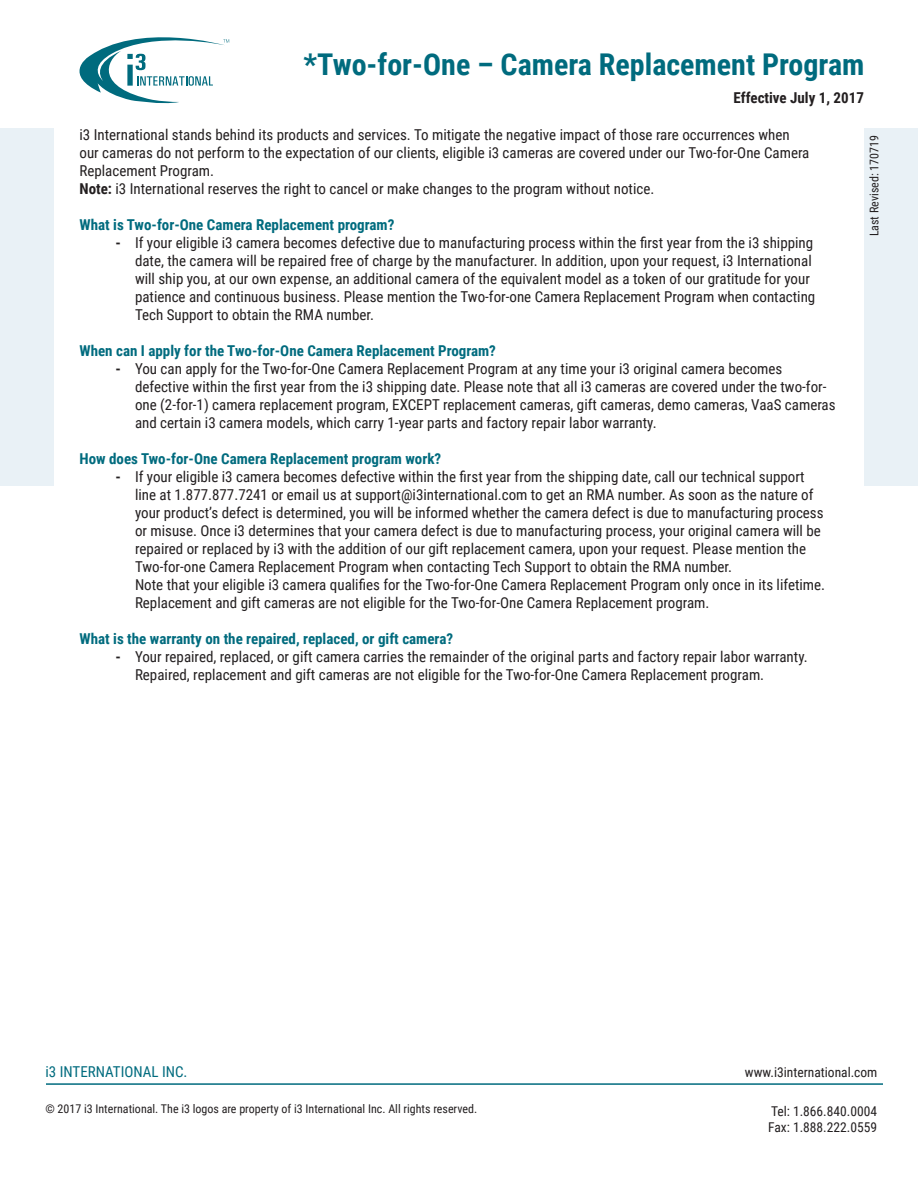
<style>
.page{position:relative;width:918px;height:1188px;background:#fff}
.page>*{position:absolute;margin:0;border:0;box-sizing:border-box;transform-origin:0 0}
.t1{font:700 30px "Roboto Condensed";color:#006b7e}
.Body{font:15px/18px "Roboto Condensed";color:#231f20}
.Body_Bold{font:700 15px "Roboto Condensed";color:#006b7e}
.t2{font:15px "Roboto Condensed";color:#006b7e}
.t3{font:700 15px "Roboto Condensed";color:#231f20}
.t4{font:13.5px/16.2px "Roboto Condensed";color:#231f20}
.t5{font:12px "Roboto Condensed";color:#231f20}
.s1{font-weight:700}
</style>
<div class="page">
<hr style="left:46px;top:1083px;width:837px;height:2px;background:#006b7e">
<svg style="left:79px;top:37px;width:150px;height:67px"></svg>
<div style="left:0;top:129px;width:54px;height:357px;background:#e9f1f6"></div>
<div style="left:864px;top:128px;width:54px;height:357px;background:#e9f1f6"></div>
<h1 class="t1" style="left:303px;top:43px;width:563px">*Two-for-One – Camera Replacement Program</h1>
<p class="t3" style="left:734px;top:87px;width:132px">Effective July 1, 2017</p>
<p class="Body" style="left:80px;top:125px;width:732px">i3 International stands behind its products and services. To mitigate the negative impact of those rare occurrences when our cameras do not perform to the expectation of our clients, eligible i3 cameras are covered under our Two-for-One Camera<br>Replacement Program.</p>
<p class="Body" style="left:80px;top:179px;width:576px"><span class="s1">Note:</span> i3 International reserves the right to cancel or make changes to the program without notice.</p>
<p class="Body_Bold" style="left:80px;top:214px;width:317px">What is Two-for-One Camera Replacement program?</p>
<p class="Body" style="left:135px;top:233px;width:682px;text-indent:-20px"><span class="s1">-</span> If your eligible i3 camera becomes defective due to manufacturing process within the first year from the i3 shipping date, the camera will be repaired free of charge by the manufacturer. In addition, upon your request, i3 International will ship you, at our own expense, an additional camera of the equivalent model as a token of our gratitude for your patience and continuous business. Please mention the Two-for-one Camera Replacement Program when contacting Tech Support to obtain the RMA number.</p>
<p class="Body_Bold" style="left:80px;top:340px;width:418px">When can I apply for the Two-for-One Camera Replacement Program?</p>
<p class="Body" style="left:135px;top:359px;width:702px;text-indent:-20px"><span class="s1">-</span> You can apply for the Two-for-One Camera Replacement Program at any time your i3 original camera becomes defective within the first year from the i3 shipping date. Please note that all i3 cameras are covered under the two-for&shy;one (2-for-1) camera replacement program, EXCEPT replacement cameras, gift cameras, demo cameras, VaaS cameras and certain i3 camera models, which carry 1-year parts and factory repair labor warranty.</p>
<p class="Body_Bold" style="left:80px;top:448px;width:363px">How does Two-for-One Camera Replacement program work?</p>
<p class="Body" style="left:135px;top:467px;width:692px;text-indent:-20px"><span class="s1">-</span> If your eligible i3 camera becomes defective within the first year from the shipping date, call our technical support line at 1.877.877.7241 or email us at support@i3international.com to get an RMA number. As soon as the nature of your product’s defect is determined, you will be informed whether the camera defect is due to manufacturing process or misuse. Once i3 determines that your camera defect is due to manufacturing process, your original camera will be repaired or replaced by i3 with the addition of our gift replacement camera, upon your request. Please mention the Two-for-one Camera Replacement Program when contacting Tech Support to obtain the RMA number.<br>Note that your eligible i3 camera qualifies for the Two-for-One Camera Replacement Program only once in its lifetime.<br>Replacement and gift cameras are not eligible for the Two-for-One Camera Replacement program.</p>
<p class="Body_Bold" style="left:80px;top:628px;width:375px">What is the warranty on the repaired, replaced, or gift camera?</p>
<p class="Body" style="left:135px;top:647px;width:674px;text-indent:-20px"><span class="s1">-</span> Your repaired, replaced, or gift camera carries the remainder of the original parts and factory repair labor warranty.<br>Repaired, replacement and gift cameras are not eligible for the Two-for-One Camera Replacement program.</p>
<p class="t5" style="left:866px;top:236px;width:103px;rotate:-90deg">Last Revised: 170719</p>
<p class="t4" style="left:745px;top:1063px;width:134px">www.i3international.com</p>
<p class="t2" style="left:45px;top:1061px;width:144px">i3 INTERNATIONAL INC.</p>
<p class="t5" style="left:45px;top:1101px;width:433px">© 2017 i3 International. The i3 logos are property of i3 International Inc. All rights reserved.</p>
<p class="t4" style="left:768px;top:1102px;width:110px">Tel: 1.866.840.0004<br>Fax: 1.888.222.0559</p>
</div>
